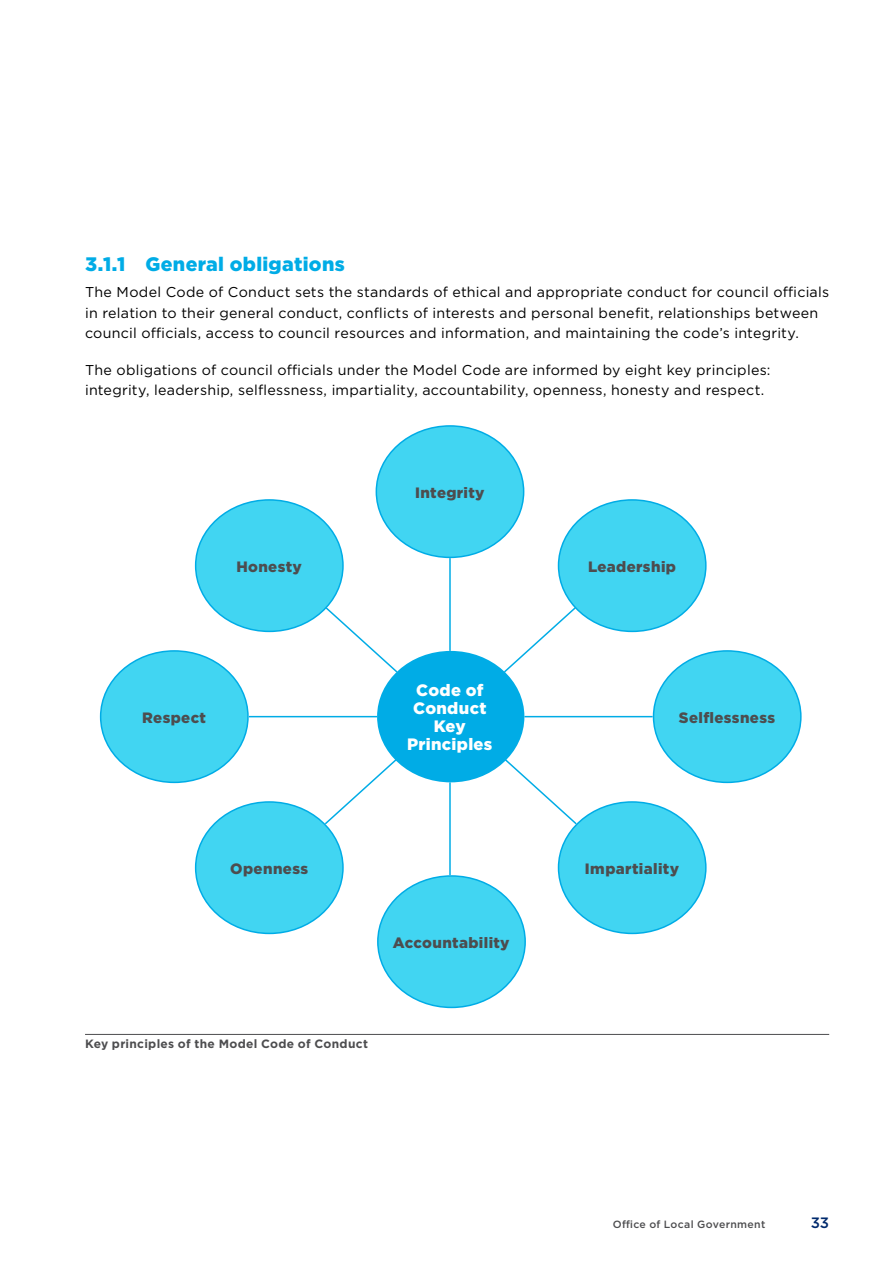
<style>
.page{position:relative;width:893px;height:1263px;background:#fff}
.page>*{position:absolute;margin:0;border:0;box-sizing:border-box;transform-origin:0 0}
.t1{font:900 19.5px "Gotham";letter-spacing:.02em;color:#00ace6}
.t2{font:900 16.5px/18px "Gotham";letter-spacing:.02em;color:#fff;text-align:center}
.t3{font:900 15px "Gotham";letter-spacing:.025em;color:#4d4d4f}
.t4{font:500 15px "Gotham";color:#002a6d}
.t5{font:14.25px/20.2px "Gotham";letter-spacing:.02em;color:#000}
.t6{font:700 12px "Gotham";letter-spacing:.025em;color:#4d4d4f}
.t7{font:500 10.5px "Gotham";letter-spacing:.035em;color:#4d4d4f}
</style>
<div class="page">
<hr style="left:449px;top:558px;width:2px;height:93px;background:#00ace6">
<hr style="left:249px;top:716px;width:128px;height:1px;background:#00ace6">
<hr style="left:524px;top:716px;width:129px;height:1px;background:#00ace6">
<svg style="left:502px;top:605px;width:76px;height:69px"></svg>
<svg style="left:324px;top:605px;width:73px;height:68px"></svg>
<svg style="left:323px;top:757px;width:75px;height:69px"></svg>
<svg style="left:503px;top:757px;width:75px;height:69px"></svg>
<hr style="left:449px;top:782px;width:2px;height:93px;background:#00ace6">
<div style="left:377px;top:651px;width:147px;height:131px;background:#00ace6;border-radius:50%"></div>
<div style="left:558px;top:802px;width:148px;height:131px;background:#41d5f2;border-radius:50%"></div>
<div style="left:378px;top:876px;width:147px;height:131px;background:#41d5f2;border-radius:50%"></div>
<div style="left:196px;top:802px;width:147px;height:131px;background:#41d5f2;border-radius:50%"></div>
<div style="left:376px;top:426px;width:148px;height:131px;background:#41d5f2;border-radius:50%"></div>
<div style="left:653px;top:651px;width:148px;height:131px;background:#41d5f2;border-radius:50%"></div>
<div style="left:101px;top:651px;width:147px;height:131px;background:#41d5f2;border-radius:50%"></div>
<div style="left:558px;top:500px;width:148px;height:131px;background:#41d5f2;border-radius:50%"></div>
<div style="left:196px;top:500px;width:147px;height:131px;background:#41d5f2;border-radius:50%"></div>
<hr style="left:85px;top:1034px;width:744px;height:1px;background:#4d4d4f">
<h1 class="t1" style="left:85px;top:250px;width:261px">3.1.1 General obligations</h1>
<p class="t5" style="left:85px;top:282px;width:746px">The Model Code of Conduct sets the standards of ethical and appropriate conduct for council officials in relation to their general conduct, conflicts of interests and personal benefit, relationships between council officials, access to council resources and information, and maintaining the code’s integrity.</p>
<p class="t5" style="left:85px;top:360px;width:687px">The obligations of council officials under the Model Code are informed by eight key principles: integrity, leadership, selflessness, impartiality, accountability, openness, honesty and respect.</p>
<p class="t3" style="left:415px;top:482px;width:71px">Integrity</p>
<p class="t3" style="left:236px;top:556px;width:67px">Honesty</p>
<p class="t3" style="left:588px;top:556px;width:90px">Leadership</p>
<p class="t2" style="left:407px;top:681px;width:87px">Code of<br>Conduct<br>Key<br>Principles</p>
<p class="t3" style="left:142px;top:707px;width:65px">Respect</p>
<p class="t3" style="left:679px;top:707px;width:98px">Selflessness</p>
<p class="t3" style="left:230px;top:858px;width:79px">Openness</p>
<p class="t3" style="left:393px;top:932px;width:118px">Accountability</p>
<p class="t6" style="left:85px;top:1035px;width:284px">Key principles of the Model Code of Conduct</p>
<p class="t3" style="left:585px;top:858px;width:96px">Impartiality</p>
<p class="t7" style="left:613px;top:1217px;width:154px">Office of Local Government</p>
<p class="t4" style="left:811px;top:1213px;width:20px">33</p>
</div>
